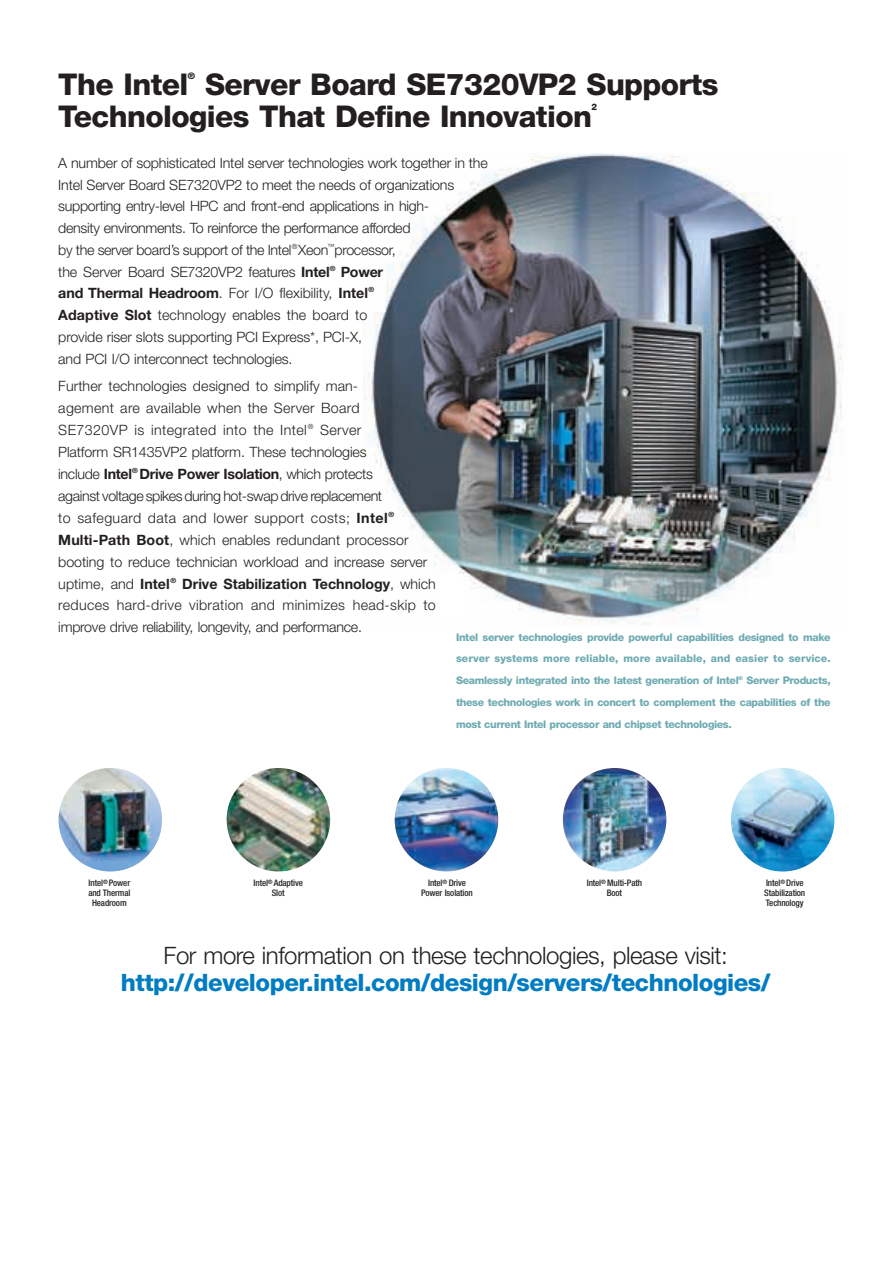
<style>
.page{position:relative;width:893px;height:1263px;background:#fff}
.page>*{position:absolute;margin:0;border:0;box-sizing:border-box;transform-origin:0 0}
.t1{font:800 30px/31.5px "Helvetica Neue";letter-spacing:-.02em;color:#231f20}
.t2{font:800 24px "Helvetica Neue";letter-spacing:-.02em;color:#007cc2}
.t3{font:300 24px "Helvetica Neue";letter-spacing:-.02em;color:#231f20}
.t4{font:300 14.25px/21.9px "Helvetica Neue";letter-spacing:-.01em;color:#231f20}
.t5{font:800 10.5px/21.8px "Helvetica Neue";letter-spacing:-.03em;color:#6fabb2;text-align:justify}
.t6{font:500 condensed 9px/9.8px "Helvetica Neue";letter-spacing:-.015em;color:#231f20;text-align:center}
.t7{font:800 9px "Helvetica Neue";color:#231f20}
.s1{font-weight:700}
</style>
<div class="page">
<img style="left:362px;top:153px;width:481px;height:472px">
<img style="left:58px;top:768px;width:104px;height:104px;border-radius:50%">
<img style="left:226px;top:768px;width:104px;height:104px;border-radius:50%">
<img style="left:394px;top:768px;width:104px;height:104px;border-radius:50%">
<img style="left:562px;top:768px;width:104px;height:104px;border-radius:50%">
<img style="left:730px;top:768px;width:104px;height:104px;border-radius:50%">
<div style="left:437px;top:574px;width:25px;height:45px;background:#fff"></div>
<h1 class="t1" style="left:58px;top:72px;width:131px">The Intel</h1>
<p class="t7" style="left:188px;top:72px;width:9px">®</p>
<h1 class="t1" style="left:58px;top:72px;width:661px;text-indent:147px">Server Board SE7320VP2 Supports<br>Technologies That Define Innovation</h1>
<p class="t7" style="left:591px;top:104px;width:7px">2</p>
<p class="t4" style="left:58px;top:153px;width:431px">A number of sophisticated Intel server technologies work together in the Intel Server Board SE7320VP2 to meet the needs of organizations supporting entry-level HPC and front-end applications in high-<br>density environments. To reinforce the performance afforded<br>by the server board’s support of the Intel<sup>®</sup>Xeon<sup>™</sup>processor,<br>the Server Board SE7320VP2 features <span class="s1">Intel</span><sup>®</sup> <span class="s1">Power<br>and Thermal Headroom</span>. For I/O flexibility, <span class="s1">Intel</span><sup>®<br></sup><span class="s1">Adaptive Slot</span> technology enables the board to<br>provide riser slots supporting PCI Express*, PCI-X,<br>and PCI I/O interconnect technologies.</p>
<p class="t4" style="left:58px;top:377px;width:379px">Further technologies designed to simplify man-<br>agement are available when the Server Board<br>SE7320VP is integrated into the Intel<sup>®</sup> Server<br>Platform SR1435VP2 platform. These technologies<br>include <span class="s1">Intel</span><sup>®</sup> <span class="s1">Drive Power Isolation</span>, which protects<br>against voltage spikesduring hot-swapdrive replacement<br>to safeguard data and lower support costs; <span class="s1">Intel</span><sup>® </sup><span class="s1">Multi-Path Boot</span>, which enables redundant processor booting to reduce technician workload and increase server uptime, and <span class="s1">Intel</span><sup>®</sup> <span class="s1">Drive Stabilization Technology</span>, which reduces hard-drive vibration and minimizes head-skip to improve drive reliability, longevity, and performance.</p>
<p class="t5" style="left:456px;top:627px;width:376px">Intel server technologies provide powerful capabilities designed to make server systems more reliable, more available, and easier to service.<br>Seamlessly integrated into the latest generation of Intel<sup>®</sup> Server Products, these technologies work in concert to complement the capabilities of the most current Intel processor and chipset technologies.</p>
<p class="t6" style="left:88px;top:879px;width:44px">Intel<sup>®</sup> Power and Thermal<br>Headroom</p>
<p class="t6" style="left:253px;top:879px;width:51px">Intel<sup>®</sup> Adaptive<br>Slot</p>
<p class="t6" style="left:421px;top:879px;width:53px">Intel<sup>®</sup> Drive<br>Power Isolation</p>
<p class="t6" style="left:586px;top:879px;width:57px">Intel<sup>®</sup> Multi-Path<br>Boot</p>
<p class="t6" style="left:764px;top:879px;width:42px;text-align:left">Intel<sup>®</sup> Drive<br>Stabilization<br>Technology</p>
<h2 class="t3" style="left:164px;top:947px;width:565px">For more information on these technologies, please visit:</h2>
<h2 class="t2" style="left:121px;top:974px;width:651px">http://developer.intel.com/design/servers/technologies/</h2>
</div>
